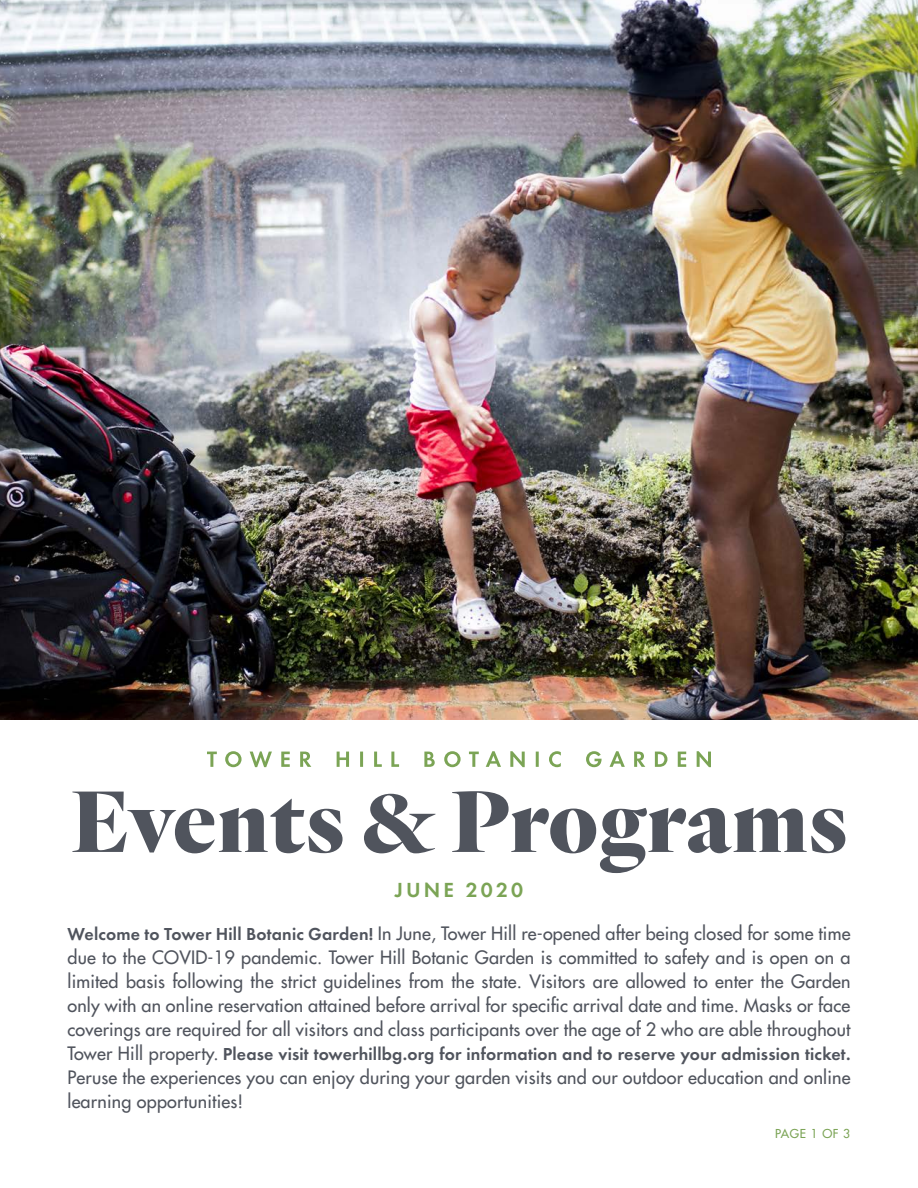
<style>
.page{position:relative;width:918px;height:1188px;background:#fff}
.page>*{position:absolute;margin:0;border:0;box-sizing:border-box;transform-origin:0 0}
.t1{font:900 90.3px "Quarto";letter-spacing:.02em;color:#50545d}
.t2{font:600 21.15px "Futura EFCEOP";letter-spacing:.15em;color:#7ba455}
.t3{font:500 18px/24px "Futura Std";letter-spacing:.01em;color:#50545d;text-align:justify}
.t4{font:500 12px "Futura Std";letter-spacing:.05em;color:#7ba455}
.s1{font-family:"Futura";font-weight:600}
</style>
<div class="page">
<img style="left:0;top:0;width:918px;height:719px">
<svg style="left:207px;top:751px;width:504px;height:16px"></svg>
<p class="t1" style="left:71px;top:759px;width:777px">Events &amp; Programs</p>
<p class="t2" style="left:395px;top:876px;width:130px">JUNE 2020</p>
<p class="t3" style="left:68px;top:922px;width:785px"><span class="s1">Welcome to Tower Hill Botanic Garden!</span> In June, Tower Hill re-opened after being closed for some time due to the COVID-19 pandemic. Tower Hill Botanic Garden is committed to safety and is open on a limited basis following the strict guidelines from the state. Visitors are allowed to enter the Garden only with an online reservation attained before arrival for specific arrival date and time. Masks or face coverings are required for all visitors and class participants over the age of 2 who are able throughout Tower Hill property. <span class="s1">Please visit towerhillbg.org for information and to reserve your admission ticket.<br></span>Peruse the experiences you can enjoy during your garden visits and our outdoor education and online learning opportunities!</p>
<p class="t4" style="left:775px;top:1126px;width:76px">PAGE 1 OF 3</p>
</div>
